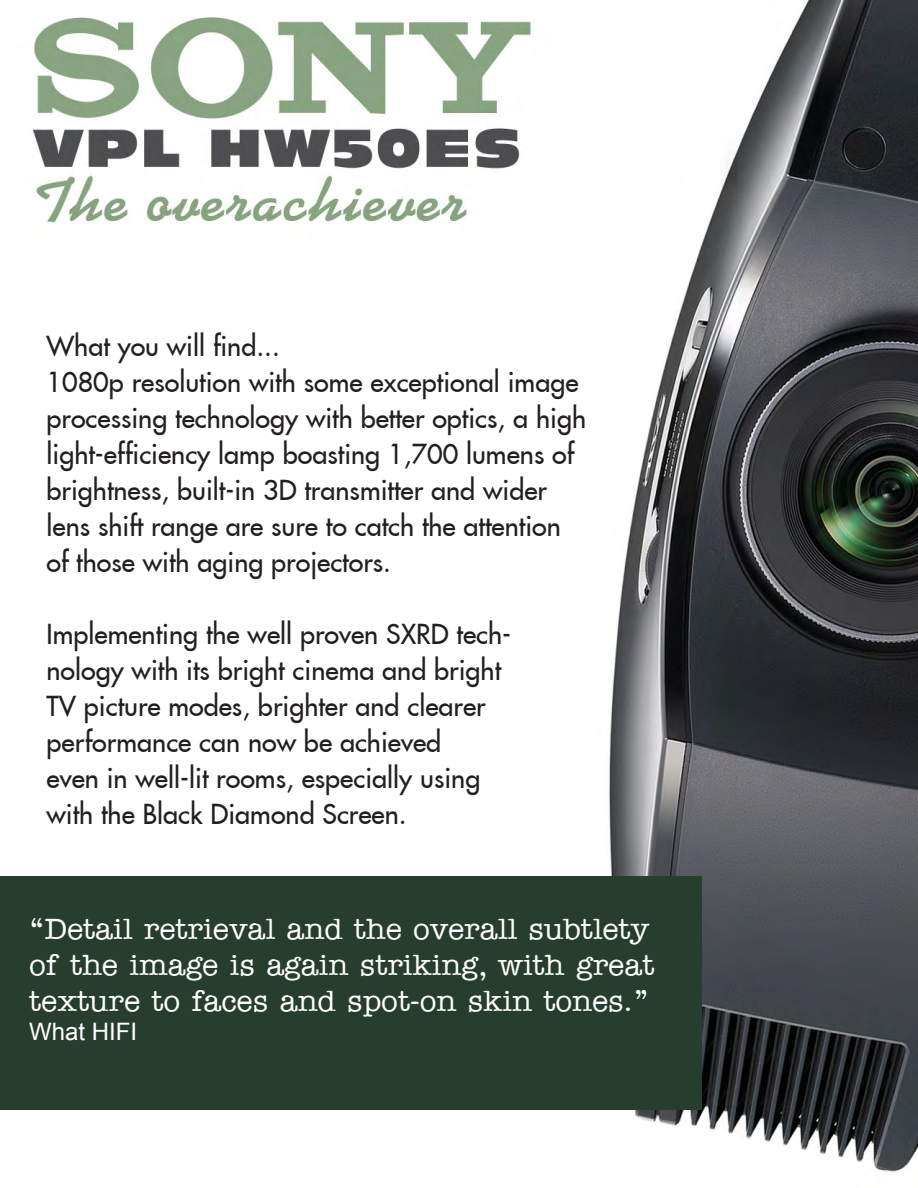
<style>
.page{position:relative;width:918px;height:1188px;background:#fff}
.page>*{position:absolute;margin:0;border:0;box-sizing:border-box;transform-origin:0 0}
.t1{font:30px/36px "Memorandum Plain";color:#fff}
.t2{font:27px/36px "Fujiyama 2 Plain";color:#231f20}
.t3{font:24px "Arial";color:#fff}
</style>
<div class="page">
<img style="left:33px;top:0;width:885px;height:1172px">
<div style="left:0;top:876px;width:701px;height:234px;background:#273e2e"></div>
<p class="t2" style="left:46px;top:328px;width:541px">What you will find...<br>1080p resolution with some exceptional image processing technology with better optics, a high light-efficiency lamp boasting 1,700 lumens of brightness, built-in 3D transmitter and wider lens shift range are sure to catch the attention of those with aging projectors.</p>
<p class="t2" style="left:46px;top:616px;width:466px">Implementing the well proven SXRD tech&shy;nology with its bright cinema and bright TV picture modes, brighter and clearer performance can now be achieved<br>even in well-lit rooms, especially using with the Black Diamond Screen.</p>
<p class="t1" style="left:29px;top:910px;width:627px">“Detail retrieval and the overall subtlety of the image is again striking, with great texture to faces and spot-on skin tones.”</p>
<p class="t3" style="left:29px;top:1016px;width:110px">What HIFI</p>
</div>
